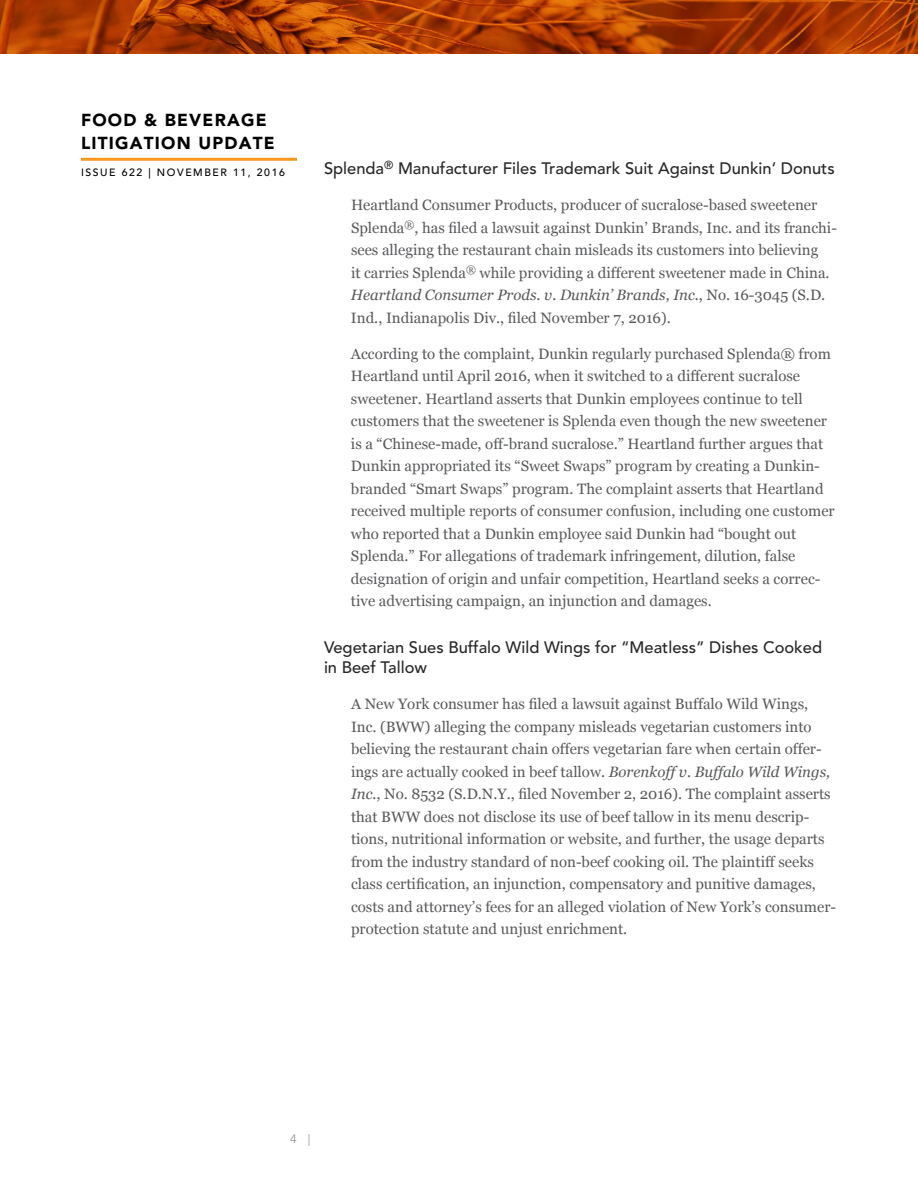
<style>
.page{position:relative;width:918px;height:1188px;background:#fff}
.page>*{position:absolute;margin:0;border:0;box-sizing:border-box;transform-origin:0 0}
.t1{font:900 17.25px/22.5px "Avenir LT Std";letter-spacing:.07em;color:#000}
.t2{font:500 16.5px/19.8px "Avenir LT Std";color:#292829}
.t3{font:15px/22.5px "Georgia";color:#58595b}
.t4{font:12px "Avenir LT Std";color:#939598}
.t5{font:500 10.5px "Avenir LT Std";letter-spacing:.15em;color:#000}
.s1{font-style:italic}
</style>
<div class="page">
<hr style="left:81px;top:158px;width:216px;height:3px;background:#f8971d">
<svg style="left:0;top:0;width:918px;height:54px;background:#a83c02"></svg>
<p class="t1" style="left:81px;top:109px;width:195px">FOOD &amp; BEVERAGE<br>LITIGATION UPDATE</p>
<p class="t5" style="left:81px;top:166px;width:205px">ISSUE 622 | NOVEMBER 11, 2016</p>
<p class="t2" style="left:324px;top:159px;width:512px">Splenda<sup>®</sup> Manufacturer Files Trademark Suit Against Dunkin’ Donuts</p>
<p class="t3" style="left:351px;top:194px;width:488px">Heartland Consumer Products, producer of sucralose-based sweetener Splenda<sup>®</sup>, has filed a lawsuit against Dunkin’ Brands, Inc. and its franchi&shy;sees alleging the restaurant chain misleads its customers into believing<br>it carries Splenda<sup>®</sup> while providing a different sweetener made in China.<br><span class="s1">Heartland Consumer Prods. v. Dunkin’ Brands, Inc.</span>, No. 16-3045 (S.D.<br>Ind., Indianapolis Div., filed November 7, 2016).</p>
<p class="t3" style="left:351px;top:343px;width:485px">According to the complaint, Dunkin regularly purchased Splenda® from Heartland until April 2016, when it switched to a different sucralose sweetener. Heartland asserts that Dunkin employees continue to tell customers that the sweetener is Splenda even though the new sweetener is a “Chinese-made, off-brand sucralose.” Heartland further argues that Dunkin appropriated its “Sweet Swaps” program by creating a Dunkin&shy;branded “Smart Swaps” program. The complaint asserts that Heartland received multiple reports of consumer confusion, including one customer who reported that a Dunkin employee said Dunkin had “bought out Splenda.” For allegations of trademark infringement, dilution, false designation of origin and unfair competition, Heartland seeks a correc&shy;tive advertising campaign, an injunction and damages.</p>
<p class="t2" style="left:324px;top:638px;width:500px">Vegetarian Sues Buffalo Wild Wings for “Meatless” Dishes Cooked in Beef Tallow</p>
<p class="t3" style="left:351px;top:693px;width:487px">A New York consumer has filed a lawsuit against Buffalo Wild Wings, Inc. (BWW) alleging the company misleads vegetarian customers into believing the restaurant chain offers vegetarian fare when certain offer&shy;ings are actually cooked in beef tallow. <span class="s1">Borenkoff v. Buffalo Wild Wings, Inc.</span>, No. 8532 (S.D.N.Y., filed November 2, 2016). The complaint asserts that BWW does not disclose its use of beef tallow in its menu descrip&shy;tions, nutritional information or website, and further, the usage departs from the industry standard of non-beef cooking oil. The plaintiff seeks class certification, an injunction, compensatory and punitive damages, costs and attorney’s fees for an alleged violation of New York’s consumer&shy;protection statute and unjust enrichment.</p>
<p class="t4" style="left:290px;top:1132px;width:22px">4 |</p>
</div>
